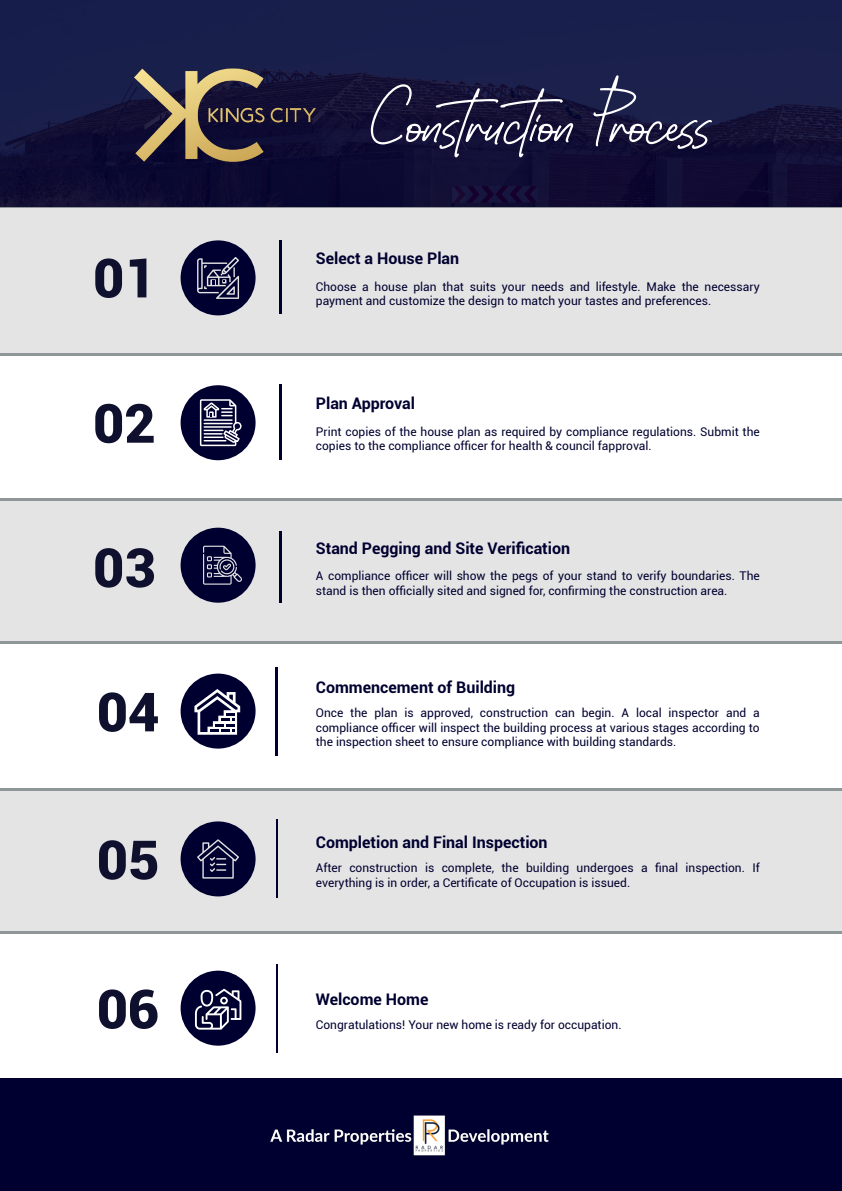
<style>
.page{position:relative;width:842px;height:1191px;background:#fff}
.page>*{position:absolute;margin:0;border:0;box-sizing:border-box;transform-origin:0 0}
.t1{font:74px "Emitanela";color:#fff}
.t2{font:900 54px "Roboto";color:#0f102e}
.t3{font:700 16px "Roboto";color:#000030}
.t4{font:12px/14.4px "Roboto";color:#000030}
</style>
<div class="page">
<svg style="left:0;top:0;width:842px;height:207px;background:#151640"></svg>
<img style="left:127px;top:60px;width:194px;height:111px">
<div style="left:0;top:1077px;width:842px;height:114px;background:#000030"></div>
<img style="left:270px;top:1115px;width:279px;height:41px">
<hr style="left:0;top:207px;width:842px;height:3px;background:#8f9698">
<div style="left:0;top:208px;width:842px;height:145px;background:#e4e4e4"></div>
<div style="left:0;top:498px;width:842px;height:144px;background:#e4e4e4"></div>
<div style="left:0;top:788px;width:842px;height:144px;background:#e4e4e4"></div>
<hr style="left:0;top:353px;width:842px;height:2px;background:#8f9698">
<hr style="left:0;top:498px;width:842px;height:2px;background:#8f9698">
<hr style="left:0;top:788px;width:842px;height:2px;background:#8f9698">
<hr style="left:0;top:641px;width:842px;height:3px;background:#8f9698">
<hr style="left:0;top:931px;width:842px;height:3px;background:#8f9698">
<hr style="left:279px;top:240px;width:3px;height:74px;background:#000030">
<hr style="left:279px;top:385px;width:3px;height:75px;background:#000030">
<hr style="left:279px;top:531px;width:3px;height:71px;background:#000030">
<hr style="left:276px;top:667px;width:2px;height:88px;background:#000030">
<hr style="left:276px;top:819px;width:2px;height:79px;background:#000030">
<hr style="left:276px;top:964px;width:2px;height:88px;background:#000030">
<svg style="left:181px;top:240px;width:75px;height:75px"></svg>
<svg style="left:181px;top:385px;width:75px;height:75px"></svg>
<svg style="left:225px;top:432px;width:13px;height:8px"></svg>
<svg style="left:181px;top:673px;width:75px;height:75px"></svg>
<svg style="left:181px;top:970px;width:75px;height:75px"></svg>
<svg style="left:181px;top:527px;width:75px;height:75px"></svg>
<svg style="left:181px;top:821px;width:75px;height:75px"></svg>
<p class="t2" style="left:93px;top:240px;width:64px">01</p>
<p class="t2" style="left:93px;top:385px;width:64px">02</p>
<p class="t2" style="left:93px;top:529px;width:64px">03</p>
<p class="t2" style="left:97px;top:674px;width:64px">04</p>
<p class="t2" style="left:97px;top:821px;width:64px">05</p>
<p class="t2" style="left:97px;top:971px;width:64px">06</p>
<p class="t1" style="left:371px;top:71px;width:344px">Construction Process</p>
<p class="t3" style="left:316px;top:247px;width:145px">Select a House Plan</p>
<p class="t4" style="left:316px;top:279px;width:445px">Choose a house plan that suits your needs and lifestyle. Make the necessary payment and customize the design to match your tastes and preferences.</p>
<p class="t3" style="left:316px;top:392px;width:101px">Plan Approval</p>
<p class="t4" style="left:316px;top:424px;width:445px">Print copies of the house plan as required by compliance regulations. Submit the copies to the compliance officer for health &amp; council fapproval.</p>
<p class="t3" style="left:316px;top:537px;width:256px">Stand Pegging and Site Verification</p>
<p class="t4" style="left:316px;top:568px;width:445px">A compliance officer will show the pegs of your stand to verify boundaries. The stand is then officially sited and signed for, confirming the construction area.</p>
<p class="t3" style="left:316px;top:676px;width:201px">Commencement of Building</p>
<p class="t4" style="left:316px;top:705px;width:445px;text-align:justify">Once the plan is approved, construction can begin. A local inspector and a compliance officer will inspect the building process at various stages according to the inspection sheet to ensure compliance with building standards.</p>
<p class="t3" style="left:316px;top:831px;width:233px">Completion and Final Inspection</p>
<p class="t4" style="left:316px;top:860px;width:445px">After construction is complete, the building undergoes a final inspection. If everything is in order, a Certificate of Occupation is issued.</p>
<p class="t3" style="left:316px;top:987px;width:114px">Welcome Home</p>
<p class="t4" style="left:316px;top:1016px;width:307px">Congratulations! Your new home is ready for occupation.</p>
</div>
